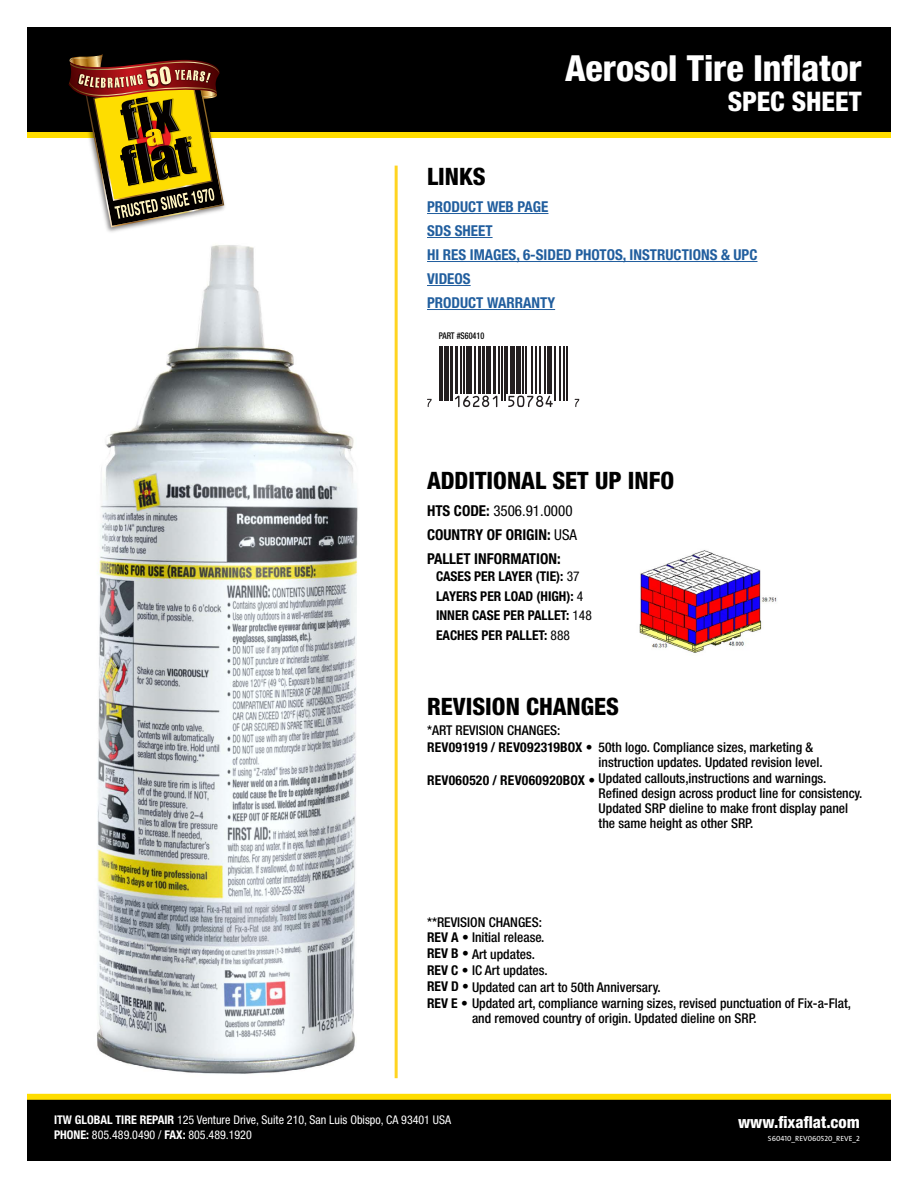
<style>
.page{position:relative;width:918px;height:1188px;background:#fff}
.page>*{position:absolute;margin:0;border:0;box-sizing:border-box;transform-origin:0 0}
.t1{font:800 condensed 36px "Helvetica Neue";letter-spacing:-.005em;color:#fff}
.t2{font:800 condensed 27px "Helvetica Neue";letter-spacing:-.005em;color:#fff}
.t3{font:800 condensed 24px "Helvetica Neue";color:#000}
.t4{font:800 condensed 16.5px "Helvetica Neue";color:#fff}
.t5{font:700 condensed 15px/24px "Helvetica Neue";color:#215e9e}
.t6{font:700 condensed 15px/24px "Helvetica Neue";color:#000}
.t7{font:500 condensed 13.5px/16.5px "Helvetica Neue";color:#000}
.t8{font:700 condensed 13.5px/19.5px "Helvetica Neue";color:#000}
.t9{font:700 condensed 13.5px "Helvetica Neue";letter-spacing:.02em;color:#000}
.t10{font:condensed 12px/15px "Helvetica Neue";color:#fff}
.t11{font:500 condensed 9.3px "Helvetica Neue";color:#000;scale:.88 1}
.t12{font:7.5px "The Sans Caps";color:#fff}
.s1{font-weight:400}
.s2{font-weight:700}
</style>
<div class="page">
<div style="left:27px;top:27px;width:864px;height:108px;background:#000"></div>
<div style="left:27px;top:1100px;width:864px;height:61px;background:#000"></div>
<div style="left:27px;top:132px;width:864px;height:6px;background:#fd0"></div>
<div style="left:27px;top:1094px;width:864px;height:6px;background:#fd0"></div>
<img style="left:106px;top:201px;width:119px;height:31px">
<img style="left:69px;top:54px;width:155px;height:173px">
<hr style="left:427px;top:213px;width:121px;height:1px;background:#215e9e">
<hr style="left:427px;top:237px;width:66px;height:1px;background:#215e9e">
<hr style="left:427px;top:261px;width:330px;height:1px;background:#215e9e">
<hr style="left:427px;top:285px;width:44px;height:1px;background:#215e9e">
<hr style="left:427px;top:309px;width:128px;height:1px;background:#215e9e">
<hr style="left:395px;top:166px;width:3px;height:912px;background:#ffd420">
<svg style="left:427px;top:399px;width:5px;height:8px"></svg>
<hr style="left:439px;top:346px;width:1px;height:55px;background:#231f20">
<hr style="left:442px;top:346px;width:1px;height:55px;background:#231f20">
<hr style="left:444px;top:346px;width:4px;height:55px;background:#231f20">
<hr style="left:450px;top:346px;width:2px;height:55px;background:#231f20">
<hr style="left:455px;top:346px;width:3px;height:48px;background:#231f20">
<hr style="left:461px;top:346px;width:1px;height:48px;background:#231f20">
<hr style="left:463px;top:346px;width:2px;height:48px;background:#231f20">
<div style="left:466px;top:346px;width:5px;height:48px;background:#231f20"></div>
<hr style="left:474px;top:346px;width:1px;height:48px;background:#231f20">
<hr style="left:478px;top:346px;width:3px;height:48px;background:#231f20">
<hr style="left:482px;top:346px;width:3px;height:48px;background:#231f20">
<hr style="left:486px;top:346px;width:4px;height:48px;background:#231f20">
<svg style="left:455px;top:396px;width:42px;height:11px"></svg>
<hr style="left:493px;top:346px;width:3px;height:48px;background:#231f20">
<hr style="left:499px;top:346px;width:1px;height:48px;background:#231f20">
<hr style="left:501px;top:346px;width:2px;height:55px;background:#231f20">
<hr style="left:504px;top:346px;width:1px;height:55px;background:#231f20">
<hr style="left:507px;top:346px;width:1px;height:48px;background:#231f20">
<hr style="left:511px;top:346px;width:4px;height:48px;background:#231f20">
<hr style="left:516px;top:346px;width:4px;height:48px;background:#231f20">
<hr style="left:523px;top:346px;width:1px;height:48px;background:#231f20">
<hr style="left:526px;top:346px;width:1px;height:48px;background:#231f20">
<hr style="left:531px;top:346px;width:1px;height:48px;background:#231f20">
<hr style="left:535px;top:346px;width:1px;height:48px;background:#231f20">
<hr style="left:539px;top:346px;width:1px;height:48px;background:#231f20">
<svg style="left:508px;top:396px;width:45px;height:11px"></svg>
<hr style="left:544px;top:346px;width:2px;height:48px;background:#231f20">
<hr style="left:547px;top:346px;width:4px;height:48px;background:#231f20">
<hr style="left:554px;top:346px;width:1px;height:55px;background:#231f20">
<hr style="left:559px;top:346px;width:2px;height:55px;background:#231f20">
<hr style="left:563px;top:346px;width:2px;height:55px;background:#231f20">
<hr style="left:566px;top:346px;width:1px;height:55px;background:#231f20">
<svg style="left:575px;top:399px;width:4px;height:8px"></svg>
<img style="left:97px;top:245px;width:261px;height:829px">
<img style="left:639px;top:550px;width:138px;height:103px">
<h1 class="t1" style="left:565px;top:46px;width:298px">Aerosol Tire Inflator</h1>
<h2 class="t2" style="left:728px;top:85px;width:136px">SPEC SHEET</h2>
<h3 class="t3" style="left:427px;top:162px;width:60px">LINKS</h3>
<p class="t5" style="left:427px;top:194px;width:332px">PRODUCT WEB PAGE<br>SDS SHEET<br>HI RES IMAGES, 6-SIDED PHOTOS, INSTRUCTIONS &amp; UPC<br>VIDEOS<br>PRODUCT WARRANTY</p>
<p class="t11" style="left:439px;top:330px;width:53px">PART #S60410</p>
<h3 class="t3" style="left:427px;top:466px;width:249px">ADDITIONAL SET UP INFO</h3>
<p class="t6" style="left:427px;top:499px;width:151px">HTS CODE: <span class="s1">3506.91.0000<br></span>COUNTRY OF ORIGIN: <span class="s1">USA<br></span>PALLET INFORMATION:</p>
<p class="t8" style="left:436px;top:567px;width:157px">CASES PER LAYER (TIE): <span class="s1">37<br></span>LAYERS PER LOAD (HIGH): <span class="s1">4<br></span>INNER CASE PER PALLET: <span class="s1">148<br></span>EACHES PER PALLET: <span class="s1">888</span></p>
<h3 class="t3" style="left:427px;top:692px;width:194px">REVISION CHANGES</h3>
<p class="t7" style="left:427px;top:722px;width:135px">*ART REVISION CHANGES:</p>
<p class="t8" style="left:427px;top:737px;width:167px">REV091919 / REV092319BOX •</p>
<p class="t9" style="left:427px;top:772px;width:170px">REV060520 / REV060920BOX •</p>
<p class="t7" style="left:599px;top:740px;width:226px;line-height:15px">50th logo. Compliance sizes, marketing &amp; instruction updates. Updated revision level.</p>
<p class="t7" style="left:599px;top:771px;width:265px;line-height:15px">Updated callouts,instructions and warnings.<br>Refined design across product line for consistency.<br>Updated SRP dieline to make front display panel the same height as other SRP.</p>
<p class="t7" style="left:427px;top:914px;width:116px">**REVISION CHANGES:</p>
<p class="t7" style="left:427px;top:929px;width:426px"><span class="s2">REV A •</span> Initial release.<br><span class="s2">REV B •</span> Art updates.<br><span class="s2">REV C •</span> IC Art updates.<br><span class="s2">REV D •</span> Updated can art to 50th Anniversary.<br><span class="s2">REV E •</span> Updated art, compliance warning sizes, revised punctuation of Fix-a-Flat,</p>
<p class="t7" style="left:472px;top:1010px;width:286px">and removed country of origin. Updated dieline on SRP.</p>
<p class="t10" style="left:54px;top:1112px;width:399px"><span class="s2">ITW GLOBAL TIRE REPAIR</span> 125 Venture Drive, Suite 210, San Luis Obispo, CA 93401 USA<br><span class="s2">PHONE:</span> 805.489.0490 / <span class="s2">FAX:</span> 805.489.1920</p>
<p class="t4" style="left:738px;top:1112px;width:123px">www.fixaflat.com</p>
<p class="t12" style="left:768px;top:1133px;width:93px">S60410_REV060520_REVE_2</p>
</div>
